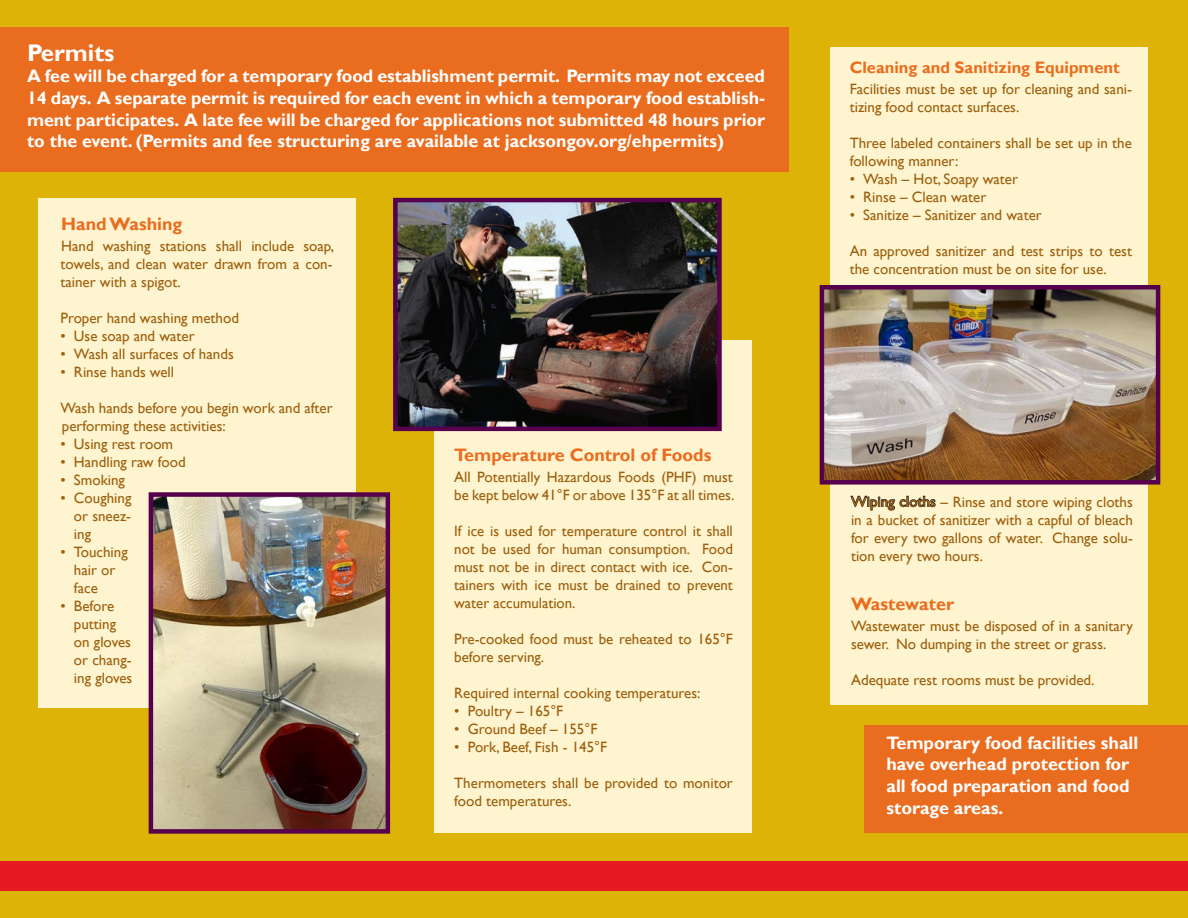
<style>
.page{position:relative;width:1188px;height:918px;background:#deb308}
.page>*{position:absolute;margin:0;border:0;box-sizing:border-box;transform-origin:0 0}
.t1{font:700 24px "Gill Sans";color:#fff}
.t2{font:700 18px/21.6px "Gill Sans";color:#fff}
.t3{font:700 18px "Gill Sans";color:#ea6d1f}
.t4{font:700 16.5px "Gill Sans";color:#ea6d1f}
.t5{font:15px/18px "Gill Sans";color:#9c5f0d}
.s1{color:#231f20}
</style>
<div class="page">
<div style="left:38px;top:198px;width:317px;height:509px;background:#fef4cf"></div>
<div style="left:831px;top:48px;width:317px;height:657px;background:#fef4cf"></div>
<img style="left:154px;top:497px;width:231px;height:332px">
<div style="left:149px;top:492px;width:241px;height:342px;border:4px solid #56004e"></div>
<img style="left:825px;top:290px;width:330px;height:190px">
<div style="left:820px;top:285px;width:340px;height:200px;border:4px solid #56004e"></div>
<div style="left:435px;top:340px;width:317px;height:493px;background:#fef4cf"></div>
<img style="left:398px;top:203px;width:319px;height:223px">
<div style="left:393px;top:198px;width:329px;height:233px;border:4px solid #56004e"></div>
<div style="left:865px;top:725px;width:323px;height:108px;background:#ea6d1f"></div>
<div style="left:0;top:27px;width:788px;height:145px;background:#ea6d1f"></div>
<div style="left:0;top:862px;width:1188px;height:29px;background:#e51a23"></div>
<p class="t1" style="left:27px;top:38px;width:89px">Permits</p>
<p class="t2" style="left:27px;top:66px;width:740px;text-align:justify">A fee will be charged for a temporary food establishment permit. Permits may not exceed 14 days. A separate permit is required for each event in which a temporary food establish&shy;ment participates. A late fee will be charged for applications not submitted 48 hours prior to the event. (Permits and fee structuring are available at jacksongov.org/ehpermits)</p>
<p class="t3" style="left:61px;top:213px;width:123px">Hand Washing</p>
<p class="t5" style="left:60px;top:237px;width:275px;text-align:justify">Hand washing stations shall include soap, towels, and clean water drawn from a con&shy;tainer with a spigot.</p>
<p class="t5" style="left:60px;top:309px;width:180px">Proper hand washing method</p>
<p class="t5" style="left:60px;top:327px;width:136px">• Use soap and water</p>
<p class="t5" style="left:60px;top:345px;width:175px">• Wash all surfaces of hands</p>
<p class="t5" style="left:60px;top:363px;width:115px">• Rinse hands well</p>
<p class="t5" style="left:60px;top:399px;width:274px">Wash hands before you begin work and after performing these activities:</p>
<p class="t5" style="left:60px;top:435px;width:114px">• Using rest room</p>
<p class="t5" style="left:60px;top:453px;width:127px">• Handling raw food</p>
<p class="t5" style="left:60px;top:471px;width:66px">• Smoking</p>
<p class="t5" style="left:74px;top:489px;width:59px;text-align:justify;text-indent:-14px">• Coughing or sneez&shy;ing</p>
<p class="t5" style="left:74px;top:543px;width:55px;text-indent:-14px">• Touching hair or face</p>
<p class="t5" style="left:74px;top:597px;width:60px;text-indent:-14px">• Before putting on gloves or chang&shy;ing gloves</p>
<p class="t3" style="left:454px;top:444px;width:259px">Temperature Control of Foods</p>
<p class="t5" style="left:454px;top:468px;width:282px">All Potentially Hazardous Foods (PHF) must be kept below 41°F or above 135°F at all times.</p>
<p class="t5" style="left:454px;top:522px;width:280px;text-align:justify">If ice is used for temperature control it shall not be used for human consumption. Food must not be in direct contact with ice. Con&shy;tainers with ice must be drained to prevent water accumulation.</p>
<p class="t5" style="left:454px;top:630px;width:280px">Pre-cooked food must be reheated to 165°F before serving.</p>
<p class="t5" style="left:454px;top:684px;width:248px">Required internal cooking temperatures:</p>
<p class="t5" style="left:454px;top:702px;width:111px">• Poultry – 165°F</p>
<p class="t5" style="left:454px;top:720px;width:145px">• Ground Beef – 155°F</p>
<p class="t5" style="left:454px;top:738px;width:154px">• Pork, Beef, Fish - 145°F</p>
<p class="t5" style="left:454px;top:774px;width:280px">Thermometers shall be provided to monitor food temperatures.</p>
<p class="t4" style="left:850px;top:58px;width:272px">Cleaning and Sanitizing Equipment</p>
<p class="t5" style="left:850px;top:81px;width:284px">Facilities must be set up for cleaning and sani&shy;tizing food contact surfaces.</p>
<p class="t5" style="left:850px;top:135px;width:284px">Three labeled containers shall be set up in the following manner:</p>
<p class="t5" style="left:850px;top:171px;width:170px">• Wash – Hot, Soapy water</p>
<p class="t5" style="left:850px;top:189px;width:138px">• Rinse – Clean water</p>
<p class="t5" style="left:850px;top:207px;width:194px">• Sanitize – Sanitizer and water</p>
<p class="t5" style="left:850px;top:243px;width:284px">An approved sanitizer and test strips to test the concentration must be on site for use.</p>
<p class="t5" style="left:851px;top:493px;width:283px;text-align:justify"><span class="s1">Wiping cloths</span> – Rinse and store wiping cloths in a bucket of sanitizer with a capful of bleach for every two gallons of water. Change solu&shy;tion every two hours.</p>
<p class="t3" style="left:851px;top:593px;width:105px">Wastewater</p>
<p class="t5" style="left:851px;top:617px;width:283px">Wastewater must be disposed of in a sanitary sewer. No dumping in the street or grass.</p>
<p class="t5" style="left:851px;top:671px;width:245px">Adequate rest rooms must be provided.</p>
<p class="t2" style="left:886px;top:732px;width:253px">Temporary food facilities shall have overhead protection for all food preparation and food storage areas.</p>
</div>
